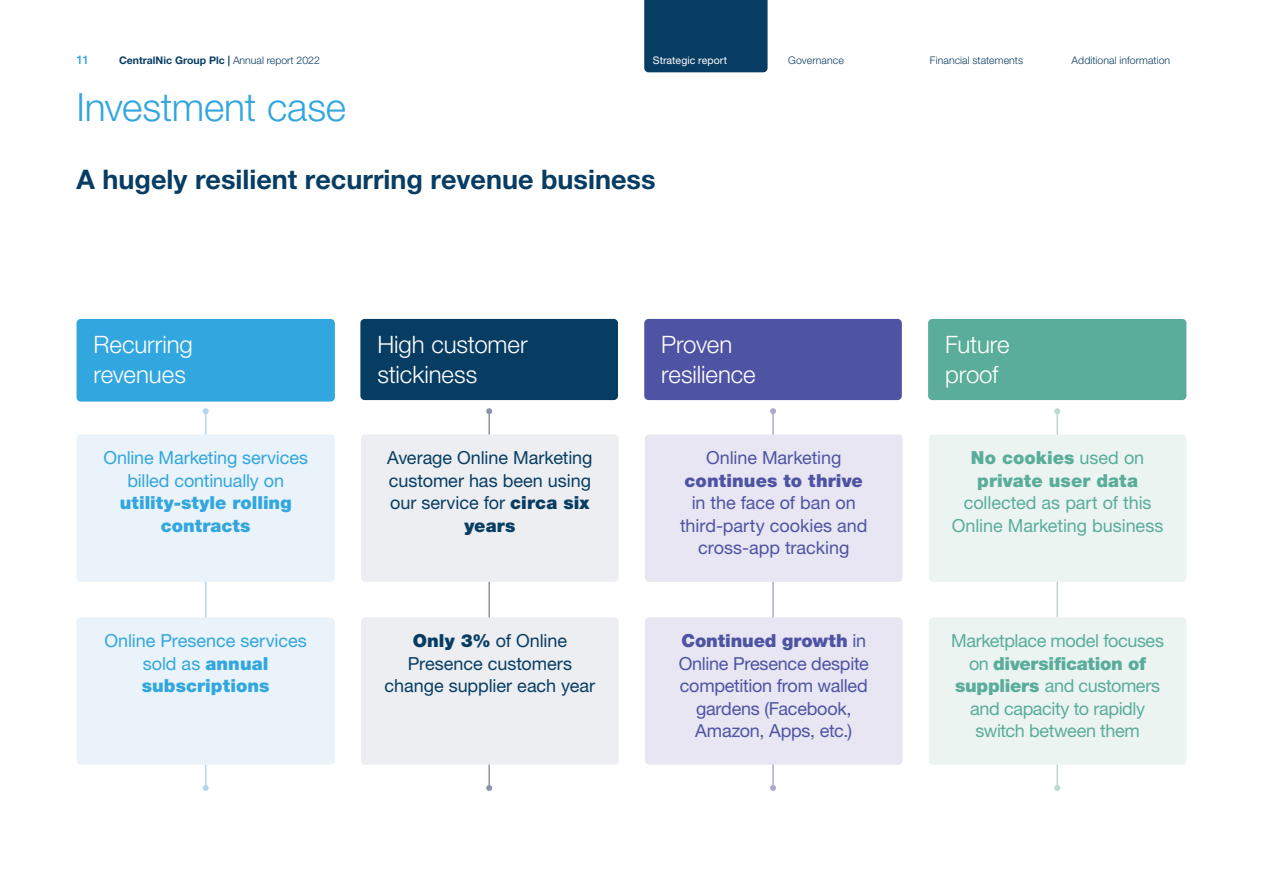
<style>
.page{position:relative;width:1263px;height:893px;background:#fff}
.page>*{position:absolute;margin:0;border:0;box-sizing:border-box;transform-origin:0 0}
.t1{font:300 39px "Helvetica Neue LT Pro";letter-spacing:-.01em;color:#32a6de}
.t2{font:700 27px "Helvetica Neue LT Pro";color:#083d63}
.t3{font:300 24px/30px "Helvetica Neue LT Pro";letter-spacing:-.005em;color:#fff}
.t4{font:18px/22.5px "Helvetica Neue LT Pro";letter-spacing:-.01em;color:#4e54a3;text-align:center}
.t5{font:18px/22.5px "Helvetica Neue LT Pro";letter-spacing:-.02em;color:#59ad9a;text-align:center}
.t6{font:18px/22.5px "Helvetica Neue LT Pro";letter-spacing:-.005em;color:#083d63;text-align:center}
.t7{font:18px/22.5px "Helvetica Neue LT Pro";letter-spacing:-.005em;color:#32a6de;text-align:center}
.t8{font:900 18px/22.5px "Helvetica Neue LT Pro";letter-spacing:.005em;color:#59ad9a;text-align:center}
.t9{font:900 18px/22.5px "Helvetica Neue LT Pro";color:#32a6de;text-align:center}
.t10{font:900 18px "Helvetica Neue LT Pro";letter-spacing:.005em;color:#4e54a3}
.t11{font:500 12px "Helvetica Neue LT Pro";color:#32a6de}
.t12{font:300 10.5px "Helvetica Neue LT Pro";letter-spacing:.01em;color:#083d63}
.t13{font:700 10.5px "Helvetica Neue LT Pro";color:#083d63}
.t14{font:10.5px "Helvetica Neue LT Pro";letter-spacing:.01em;color:#fff}
.s1{font-weight:300}
.s2{font-weight:900}
.s3{font-weight:400}
</style>
<div class="page">
<div style="left:644px;top:0;width:123px;height:72px;background:#083d63"></div>
<hr style="left:205px;top:411px;width:1px;height:377px;background:#b3d5f0">
<svg style="left:203px;top:785px;width:6px;height:6px"></svg>
<svg style="left:203px;top:408px;width:6px;height:6px"></svg>
<hr style="left:488px;top:411px;width:2px;height:377px;background:#8f94ab">
<svg style="left:486px;top:785px;width:6px;height:6px"></svg>
<svg style="left:486px;top:408px;width:6px;height:6px"></svg>
<hr style="left:772px;top:411px;width:2px;height:377px;background:#aba8d2">
<svg style="left:770px;top:785px;width:6px;height:6px"></svg>
<svg style="left:770px;top:408px;width:6px;height:6px"></svg>
<hr style="left:1056px;top:411px;width:2px;height:377px;background:#bcd8d1">
<svg style="left:1054px;top:785px;width:6px;height:6px"></svg>
<svg style="left:1054px;top:408px;width:6px;height:6px"></svg>
<div style="left:929px;top:434px;width:257px;height:148px;background:#ecf4f2;border-radius:4px"></div>
<div style="left:77px;top:434px;width:258px;height:148px;background:#eaf3fa;border-radius:4px"></div>
<div style="left:361px;top:434px;width:258px;height:148px;background:#eceef1;border-radius:4px"></div>
<div style="left:645px;top:434px;width:257px;height:148px;background:#e7e6f2;border-radius:4px"></div>
<div style="left:77px;top:319px;width:258px;height:83px;background:#32a6de;border-radius:4px"></div>
<div style="left:360px;top:319px;width:258px;height:81px;background:#083d63;border-radius:4px"></div>
<div style="left:644px;top:319px;width:258px;height:81px;background:#4e54a3;border-radius:4px"></div>
<div style="left:928px;top:319px;width:258px;height:81px;background:#59ad9a;border-radius:4px"></div>
<div style="left:77px;top:617px;width:258px;height:148px;background:#eaf3fa;border-radius:4px"></div>
<div style="left:361px;top:617px;width:258px;height:148px;background:#eceef1;border-radius:4px"></div>
<div style="left:645px;top:617px;width:257px;height:148px;background:#e7e6f2;border-radius:4px"></div>
<div style="left:929px;top:617px;width:257px;height:148px;background:#ecf4f2;border-radius:4px"></div>
<p class="t11" style="left:77px;top:52px;width:14px">11</p>
<p class="t13" style="left:119px;top:54px;width:202px">CentralNic Group Plc | <span class="s1">Annual report 2022</span></p>
<p class="t14" style="left:653px;top:54px;width:76px">Strategic report</p>
<p class="t12" style="left:788px;top:54px;width:57px">Governance</p>
<p class="t12" style="left:930px;top:54px;width:95px">Financial statements</p>
<p class="t12" style="left:1071px;top:54px;width:100px">Additional information</p>
<h1 class="t1" style="left:77px;top:84px;width:271px">Investment case</h1>
<h2 class="t2" style="left:77px;top:163px;width:580px">A hugely resilient recurring revenue business</h2>
<h3 class="t3" style="left:94px;top:329px;width:101px">Recurring revenues</h3>
<h3 class="t3" style="left:377px;top:329px;width:152px">High customer stickiness</h3>
<h3 class="t3" style="left:661px;top:329px;width:96px">Proven resilience</h3>
<h3 class="t3" style="left:945px;top:329px;width:66px">Future proof</h3>
<p class="t7" style="left:103px;top:446px;width:206px">Online Marketing services billed continually on</p>
<p class="t9" style="left:120px;top:492px;width:174px">utility‑style rolling contracts</p>
<p class="t6" style="left:387px;top:446px;width:207px">Average Online Marketing customer has been using our service for <span class="s2">circa six years</span></p>
<p class="t4" style="left:706px;top:446px;width:137px">Online Marketing</p>
<p class="t10" style="left:685px;top:470px;width:180px">continues to thrive</p>
<p class="t4" style="left:680px;top:491px;width:189px">in the face of ban on third‑party cookies and cross‑app tracking</p>
<p class="t8" style="left:971px;top:447px;width:175px">No cookies <span class="s3">used on </span>private user data</p>
<p class="t5" style="left:952px;top:491px;width:213px">collected as part of this<br>Online Marketing business</p>
<p class="t7" style="left:104px;top:629px;width:204px">Online Presence services sold as <span class="s2">annual subscriptions</span></p>
<p class="t6" style="left:385px;top:629px;width:212px"><span class="s2">Only 3%</span> of Online<br>Presence customers change supplier each year</p>
<p class="t4" style="left:679px;top:629px;width:192px"><span class="s2">Continued growth</span> in<br>Online Presence despite competition from walled gardens (Facebook,<br>Amazon, Apps, etc.)</p>
<p class="t5" style="left:951px;top:629px;width:214px">Marketplace model focuses on <span class="s2">diversification of suppliers</span> and customers and capacity to rapidly switch between them</p>
</div>
